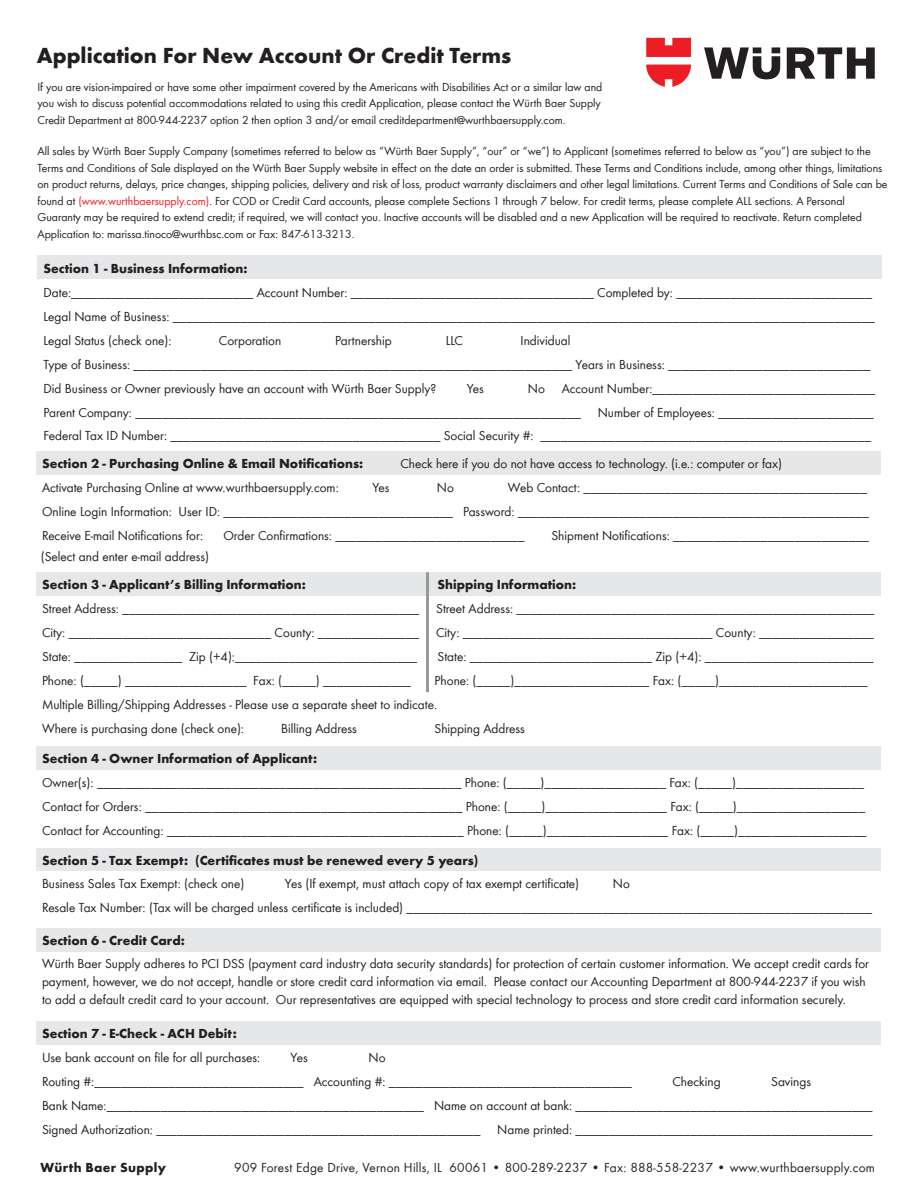
<style>
.page{position:relative;width:918px;height:1188px;background:#fff}
.page>*{position:absolute;margin:0;border:0;box-sizing:border-box;transform-origin:0 0}
.t1{font:700 22.5px "Wuerth";color:#231f20}
.t2{font:13.5px/24px "Wuerth";color:#231f20}
.t3{font:700 13.5px "Wuerth";color:#231f20}
.t4{font:13.5px "Wuerth";letter-spacing:.02em;color:#231f20}
.t5{font:700 13.5px "Wuerth";letter-spacing:.02em;color:#231f20}
.t6{font:12px/16.5px "Wuerth";color:#231f20}
.s1{color:#ee1d23}
</style>
<div class="page">
<div style="left:38px;top:255px;width:844px;height:24px;background:#e6e7e9"></div>
<div style="left:36px;top:572px;width:844px;height:24px;background:#e6e7e9"></div>
<hr style="left:426px;top:572px;width:3px;height:120px;background:#999">
<div style="left:36px;top:451px;width:844px;height:24px;background:#e6e7e9"></div>
<div style="left:36px;top:746px;width:844px;height:24px;background:#e6e7e9"></div>
<div style="left:36px;top:848px;width:844px;height:23px;background:#e6e7e9"></div>
<div style="left:36px;top:928px;width:844px;height:24px;background:#e6e7e9"></div>
<div style="left:36px;top:1021px;width:844px;height:24px;background:#e6e7e9"></div>
<svg style="left:704px;top:47px;width:171px;height:32px"></svg>
<svg style="left:646px;top:38px;width:45px;height:49px"></svg>
<h1 class="t1" style="left:37px;top:39px;width:476px">Application For New Account Or Credit Terms</h1>
<p class="t6" style="left:38px;top:78px;width:566px">If you are vision-impaired or have some other impairment covered by the Americans with Disabilities Act or a similar law and you wish to discuss potential accommodations related to using this credit Application, please contact the Würth Baer Supply<br>Credit Department at 800-944-2237 option 2 then option 3 and/or email creditdepartment@wurthbaersupply.com.</p>
<p class="t6" style="left:38px;top:142px;width:852px">All sales by Würth Baer Supply Company (sometimes referred to below as “Würth Baer Supply”, “our” or “we”) to Applicant (sometimes referred to below as “you”) are subject to the Terms and Conditions of Sale displayed on the Würth Baer Supply website in effect on the date an order is submitted. These Terms and Conditions include, among other things, limitations on product returns, delays, price changes, shipping policies, delivery and risk of loss, product warranty disclaimers and other legal limitations. Current Terms and Conditions of Sale can be found at <span class="s1">(www.wurthbaersupply.com)</span>. For COD or Credit Card accounts, please complete Sections 1 through 7 below. For credit terms, please complete ALL sections. A Personal Guaranty may be required to extend credit; if required, we will contact you. Inactive accounts will be disabled and a new Application will be required to reactivate. Return completed Application to: marissa.tinoco@wurthbsc.com or Fax: 847-613-3213.</p>
<p class="t3" style="left:44px;top:258px;width:206px">Section 1 - Business Information:</p>
<p class="t2" style="left:44px;top:279px;width:833px">Date:___________________________ Account Number: ____________________________________ Completed by: _____________________________<br>Legal Name of Business: ________________________________________________________________________________________________________<br>Legal Status (check one):</p>
<p class="t2" style="left:44px;top:327px;width:829px;text-indent:477px">Individual<br>Type of Business: _________________________________________________________________ Years in Business: ______________________________<br>Did Business or Owner previously have an account with Würth Baer Supply?</p>
<p class="t2" style="left:219px;top:327px;width:64px">Corporation</p>
<p class="t2" style="left:335px;top:327px;width:58px">Partnership</p>
<p class="t2" style="left:446px;top:327px;width:19px">LLC</p>
<p class="t2" style="left:44px;top:375px;width:833px;text-indent:518px">Account Number:_________________________________<br>Parent Company: __________________________________________________________________</p>
<p class="t2" style="left:467px;top:375px;width:19px">Yes</p>
<p class="t2" style="left:528px;top:375px;width:19px">No</p>
<p class="t2" style="left:44px;top:400px;width:832px;line-height:23.1px;text-align:right">Number of Employees: _______________________<br>Federal Tax ID Number: ________________________________________ Social Security #: _________________________________________________</p>
<p class="t3" style="left:42px;top:454px;width:323px">Section 2 - Purchasing Online &amp; Email Notifications:</p>
<p class="t2" style="left:400px;top:451px;width:383px">Check here if you do not have access to technology. (i.e.: computer or fax)</p>
<p class="t2" style="left:42px;top:475px;width:298px">Activate Purchasing Online at www.wurthbaersupply.com:</p>
<p class="t2" style="left:373px;top:475px;width:19px">Yes</p>
<p class="t2" style="left:437px;top:475px;width:19px">No</p>
<p class="t2" style="left:42px;top:475px;width:828px;text-indent:466px">Web Contact: __________________________________________<br>Online Login Information: User ID: __________________________________ Password: ____________________________________________________<br>Receive E-mail Notifications for:</p>
<p class="t2" style="left:223px;top:523px;width:303px">Order Confirmations: ____________________________</p>
<p class="t2" style="left:551px;top:523px;width:319px">Shipment Notifications: _____________________________</p>
<p class="t2" style="left:41px;top:543px;width:170px">(Select and enter e-mail address)</p>
<p class="t3" style="left:42px;top:575px;width:265px">Section 3 - Applicant’s Billing Information:</p>
<p class="t3" style="left:438px;top:575px;width:140px">Shipping Information:</p>
<p class="t2" style="left:42px;top:596px;width:379px">Street Address: ____________________________________________</p>
<p class="t2" style="left:436px;top:596px;width:440px">Street Address: _____________________________________________________</p>
<p class="t2" style="left:42px;top:620px;width:379px">City: ______________________________ County: _______________</p>
<p class="t2" style="left:436px;top:620px;width:439px">City: _____________________________________ County: _________________</p>
<p class="t2" style="left:42px;top:644px;width:377px">State: ________________ Zip (+4):___________________________</p>
<p class="t2" style="left:438px;top:644px;width:438px">State: ___________________________ Zip (+4): _________________________</p>
<p class="t2" style="left:42px;top:668px;width:370px">Phone: (_____) __________________ Fax: (_____) _____________</p>
<p class="t2" style="left:42px;top:668px;width:827px;text-indent:393px">Phone: (_____)____________________ Fax: (_____)______________________<br>Multiple Billing/Shipping Addresses - Please use a separate sheet to indicate.<br>Where is purchasing done (check one):</p>
<p class="t2" style="left:281px;top:716px;width:77px">Billing Address</p>
<p class="t2" style="left:435px;top:716px;width:92px">Shipping Address</p>
<p class="t3" style="left:42px;top:749px;width:277px">Section 4 - Owner Information of Applicant:</p>
<p class="t2" style="left:42px;top:770px;width:826px">Owner(s): ______________________________________________________ Phone: (_____)__________________ Fax: (_____)___________________<br>Contact for Orders: _______________________________________________ Phone: (_____)__________________ Fax: (_____)___________________<br>Contact for Accounting: ____________________________________________ Phone: (_____)__________________ Fax: (_____)___________________</p>
<p class="t3" style="left:42px;top:850px;width:438px">Section 5 - Tax Exempt: (Certificates must be renewed every 5 years)</p>
<p class="t2" style="left:42px;top:871px;width:204px">Business Sales Tax Exempt: (check one)</p>
<p class="t2" style="left:285px;top:871px;width:296px">Yes (If exempt, must attach copy of tax exempt certificate)</p>
<p class="t2" style="left:42px;top:871px;width:832px;text-indent:571px">No<br>Resale Tax Number: (Tax will be charged unless certificate is included) _____________________________________________________________________</p>
<p class="t3" style="left:42px;top:931px;width:144px">Section 6 - Credit Card:</p>
<p class="t2" style="left:42px;top:954px;width:829px;line-height:18px">Würth Baer Supply adheres to PCI DSS (payment card industry data security standards) for protection of certain customer information. We accept credit cards for payment, however, we do not accept, handle or store credit card information via email. Please contact our Accounting Department at 800-944-2237 if you wish to add a default credit card to your account. Our representatives are equipped with special technology to process and store credit card information securely.</p>
<p class="t3" style="left:42px;top:1024px;width:196px">Section 7 - E-Check - ACH Debit:</p>
<p class="t2" style="left:42px;top:1045px;width:220px">Use bank account on file for all purchases:</p>
<p class="t2" style="left:291px;top:1045px;width:19px">Yes</p>
<p class="t2" style="left:42px;top:1045px;width:591px;text-indent:327px">No<br>Routing #:_______________________________ Accounting #: ____________________________________</p>
<p class="t2" style="left:672px;top:1069px;width:50px">Checking</p>
<p class="t2" style="left:42px;top:1069px;width:832px;text-indent:729px">Savings<br>Bank Name:_______________________________________________ Name on account at bank: ____________________________________________<br>Signed Authorization: ________________________________________________</p>
<p class="t2" style="left:497px;top:1117px;width:377px">Name printed: ____________________________________________</p>
<p class="t5" style="left:40px;top:1157px;width:127px">Würth Baer Supply</p>
<p class="t4" style="left:234px;top:1158px;width:642px">909 Forest Edge Drive, Vernon Hills, IL 60061 • 800-289-2237 • Fax: 888-558-2237 • www.wurthbaersupply.com</p>
</div>
